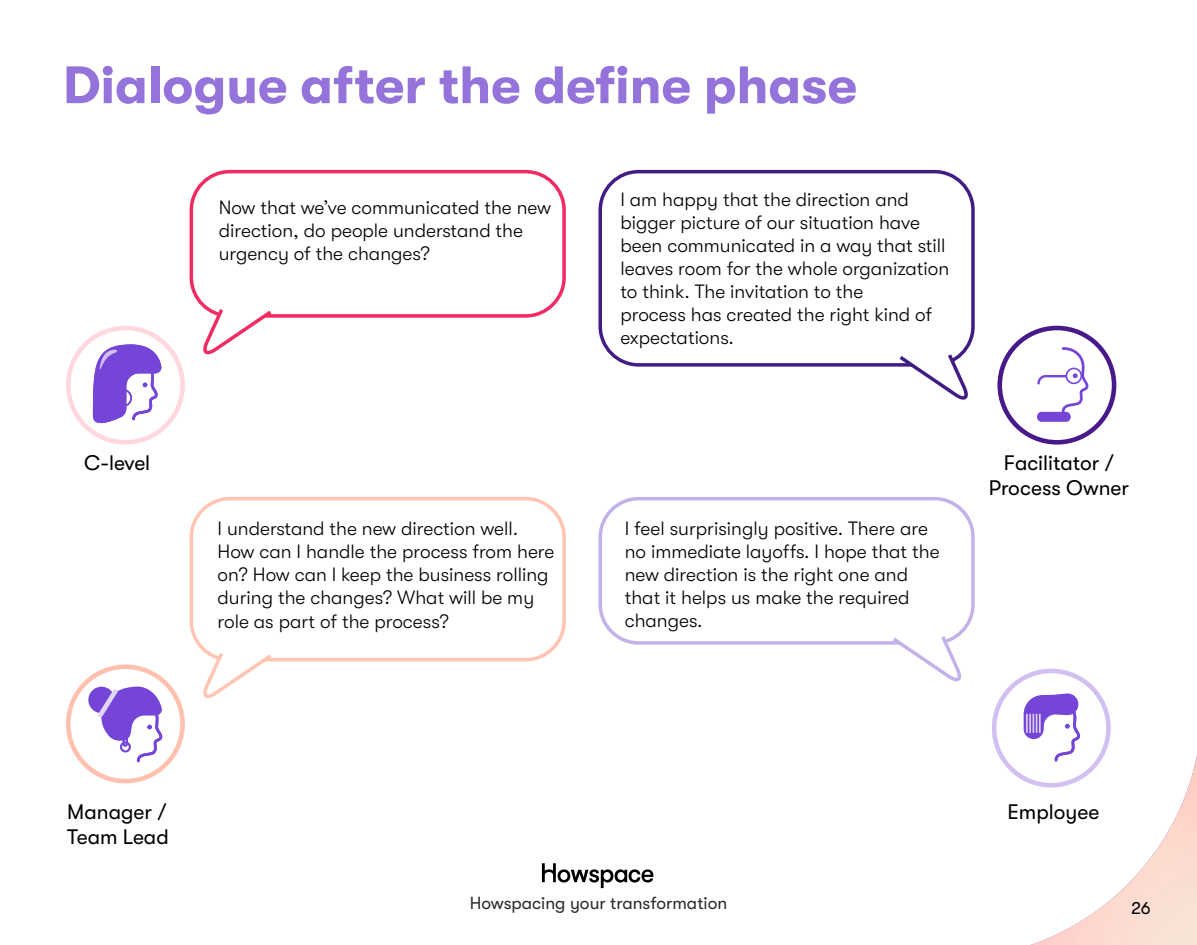
<style>
.page{position:relative;width:1197px;height:945px;background:#fff}
.page>*{position:absolute;margin:0;border:0;box-sizing:border-box;transform-origin:0 0}
.t1{font:700 52.5px "GT Walsheim Pro";color:#9473da}
.t2{font:21px/25.2px "GT Walsheim Pro";color:#000}
.t3{font:300 19.25px/23.1px "GT Walsheim Pro";color:#000}
.t4{font:17.5px "GT Walsheim Pro";color:#2a2c2f}
.t5{font:17.5px "GT Walsheim Pro";color:#000}
</style>
<div class="page">
<img style="left:992px;top:736px;width:205px;height:209px">
<svg style="left:542px;top:863px;width:111px;height:25px"></svg>
<div style="left:66px;top:326px;width:119px;height:119px;border:5px solid #ffd7df;border-radius:50%"></div>
<svg style="left:93px;top:344px;width:69px;height:85px"></svg>
<div style="left:114px;top:389px;width:18px;height:18px;border:2px solid #7545d7;border-radius:50%"></div>
<div style="left:66px;top:664px;width:119px;height:119px;border:5px solid #ffc1ae;border-radius:50%"></div>
<svg style="left:88px;top:687px;width:27px;height:26px"></svg>
<svg style="left:92px;top:687px;width:71px;height:76px"></svg>
<div style="left:997px;top:326px;width:119px;height:119px;border:5px solid #48198a;border-radius:50%"></div>
<svg style="left:1037px;top:347px;width:52px;height:66px"></svg>
<div style="left:1066px;top:368px;width:16px;height:16px;border:2px solid #7545d7;border-radius:50%"></div>
<div style="left:1037px;top:412px;width:34px;height:10px;background:#7545d7;border-radius:5px"></div>
<div style="left:994px;top:671px;width:114px;height:114px;background:#fff;border-radius:50%"></div>
<div style="left:992px;top:669px;width:119px;height:119px;border:5px solid #d1c0f1;border-radius:50%"></div>
<svg style="left:1024px;top:693px;width:56px;height:69px"></svg>
<div style="left:190px;top:497px;width:376px;height:164px;border:4px solid #ffc4b2;border-radius:38px"></div>
<svg style="left:201px;top:649px;width:74px;height:50px"></svg>
<div style="left:598px;top:497px;width:377px;height:148px;border:4px solid #c3b2ea;border-radius:38px"></div>
<svg style="left:889px;top:632px;width:76px;height:50px"></svg>
<div style="left:598px;top:170px;width:377px;height:197px;border:4px solid #421c85;border-radius:38px"></div>
<svg style="left:896px;top:350px;width:72px;height:50px"></svg>
<div style="left:190px;top:170px;width:376px;height:148px;border:4px solid #f22b62;border-radius:38px"></div>
<svg style="left:200px;top:305px;width:75px;height:50px"></svg>
<h1 class="t1" style="left:63px;top:56px;width:796px">Dialogue after the define phase</h1>
<p class="t2" style="left:84px;top:450px;width:68px">C-level</p>
<p class="t3" style="left:219px;top:196px;width:334px">Now that we’ve communicated the new direction, do people understand the urgency of the changes?</p>
<p class="t3" style="left:620px;top:188px;width:330px">I am happy that the direction and bigger picture of our situation have been communicated in a way that still leaves room for the whole organization to think. The invitation to the<br>process has created the right kind of expectations.</p>
<p class="t3" style="left:218px;top:517px;width:338px">I understand the new direction well.<br>How can I handle the process from here on? How can I keep the business rolling during the changes? What will be my role as part of the process?</p>
<p class="t3" style="left:625px;top:517px;width:316px">I feel surprisingly positive. There are no immediate layoffs. I hope that the new direction is the right one and that it helps us make the required changes.</p>
<p class="t2" style="left:989px;top:450px;width:142px;text-align:center">Facilitator /<br>Process Owner</p>
<p class="t2" style="left:67px;top:799px;width:103px">Manager /<br>Team Lead</p>
<p class="t2" style="left:1008px;top:799px;width:93px">Employee</p>
<p class="t4" style="left:470px;top:893px;width:259px">Howspacing your transformation</p>
<p class="t5" style="left:1131px;top:898px;width:21px">26</p>
</div>
